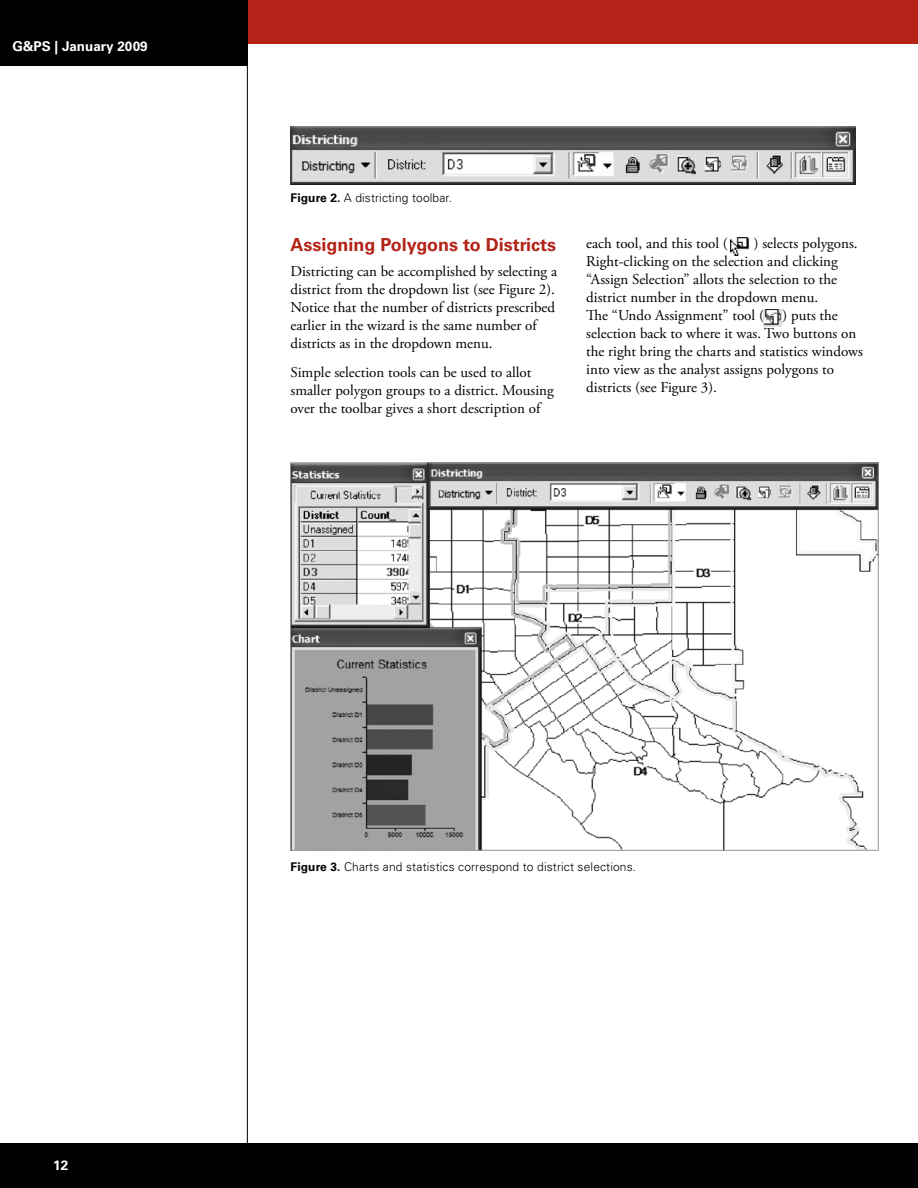
<style>
.page{position:relative;width:918px;height:1188px;background:#fff}
.page>*{position:absolute;margin:0;border:0;box-sizing:border-box;transform-origin:0 0}
.t1{font:700 18px "Univers";color:#b32317}
.t2{font:15px/18px "Adobe Garamond Pro";color:#000}
.t3{font:700 13.5px "Univers";color:#fff}
.t4{font:300 12px "Univers";letter-spacing:.01em;color:#000}
.s1{font-weight:700}
.s2{font-weight:400}
</style>
<div class="page">
<hr style="left:247px;top:43px;width:1px;height:1139px;background:#000">
<div style="left:248px;top:0;width:670px;height:44px;background:#b32317"></div>
<div style="left:0;top:1144px;width:918px;height:44px;background:#000"></div>
<div style="left:0;top:0;width:248px;height:66px;background:#000"></div>
<img style="left:291px;top:126px;width:564px;height:59px">
<img style="left:730px;top:238px;width:19px;height:18px">
<img style="left:764px;top:309px;width:18px;height:17px">
<img style="left:292px;top:465px;width:584px;height:383px">
<p class="t3" style="left:13px;top:38px;width:137px">G&amp;PS | January 2009</p>
<p class="t4" style="left:291px;top:190px;width:163px"><span class="s1">Figure 2.</span> A districting toolbar.</p>
<p class="t1" style="left:291px;top:234px;width:267px">Assigning Polygons to Districts</p>
<p class="t2" style="left:291px;top:263px;width:268px">Districting can be accomplished by selecting a district from the dropdown list (see Figure 2).<br>Notice that the number of districts prescribed earlier in the wizard is the same number of districts as in the dropdown menu.</p>
<p class="t2" style="left:291px;top:363px;width:265px">Simple selection tools can be used to allot smaller polygon groups to a district. Mousing over the toolbar gives a short description of</p>
<p class="t2" style="left:586px;top:235px;width:273px;text-indent:168px">) selects polygons.<br>Right-clicking on the selection and clicking “Assign Selection” allots the selection to the district number in the dropdown menu.<br>The “Undo Assignment” tool (</p>
<p class="t2" style="left:586px;top:235px;width:143px">each tool, and this tool (</p>
<p class="t2" style="left:586px;top:307px;width:278px;text-indent:196px">) puts the selection back to where it was. Two buttons on the right bring the charts and statistics windows into view as the analyst assigns polygons to districts (see Figure 3).</p>
<p class="t3" style="left:53px;top:1157px;width:19px">12<span class="s2">12</span></p>
<p class="t4" style="left:291px;top:859px;width:347px"><span class="s1">Figure 3.</span> Charts and statistics correspond to district selections.</p>
</div>
